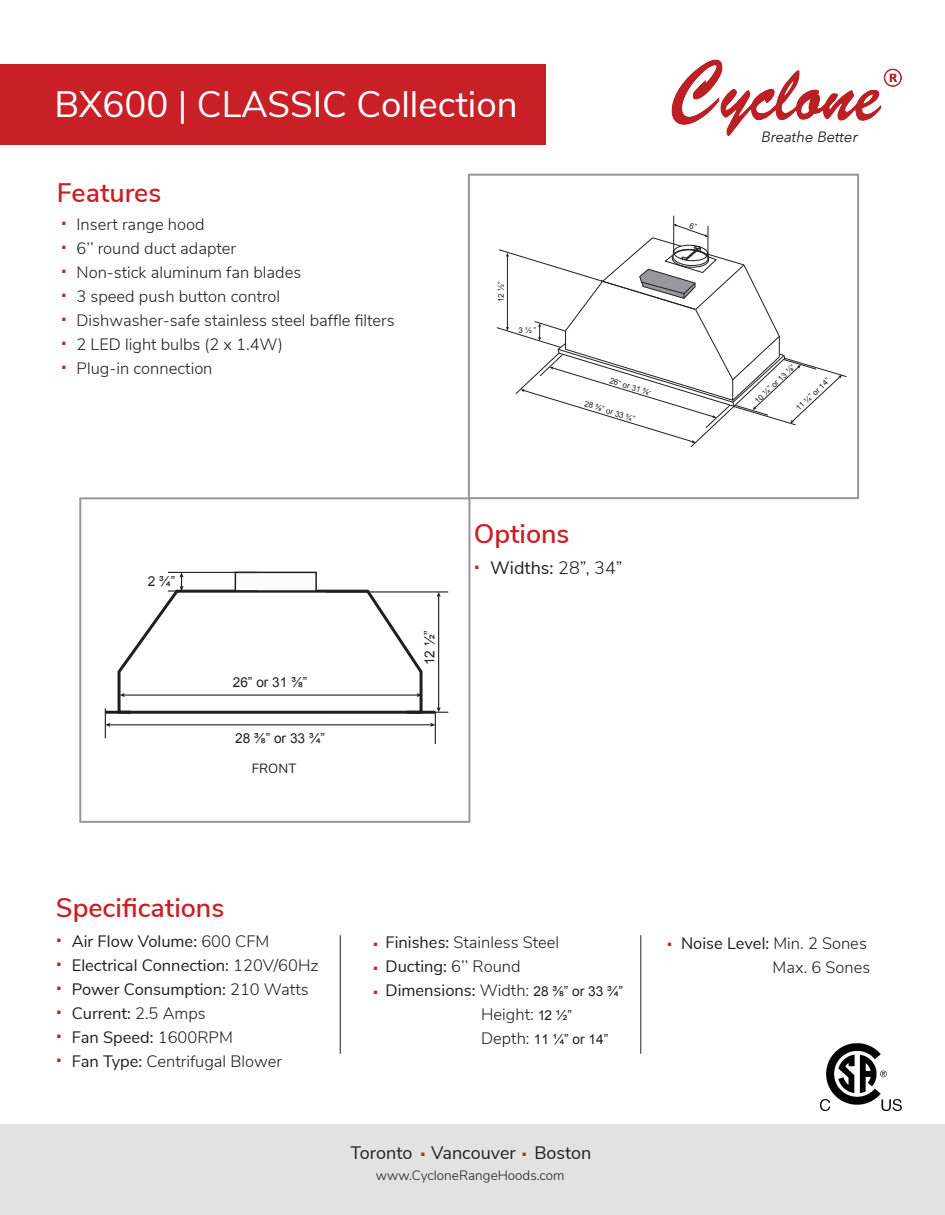
<style>
.page{position:relative;width:945px;height:1215px;background:#fff}
.page>*{position:absolute;margin:0;border:0;box-sizing:border-box;transform-origin:0 0}
.t1{font:36.75px "Nunito Sans";color:#fff}
.t2{font:600 26.85px/24px "Nunito Sans";color:#c82026;text-align:justify}
.t3{font:18px "Nunito Sans";color:#231f20}
.t4{font:300 16.5px/24px "Nunito Sans";color:#231f20}
.t5{font:16.5px/24px "Nunito Sans";color:#231f20}
.t6{font:italic 15px "Avenir Next";color:#231f20}
.t7{font:13.65px "Arial";color:#231f20}
.t8{font:300 13.5px "Nunito Sans";color:#231f20}
.t9{font:13.35px "Nunito Sans";color:#211e1e}
.t10{font:7.95px "Arial";color:#231f20}
.s1{color:#201d1e}
.s2{font-size:6.3px}
.s3{color:#211e1e}
.s4{font-weight:300}
.s5{font-weight:400}
.s6{font-family:"Arial";font-size:13.65px}
.s7{font-family:"Arial";font-size:13.65px;color:#211e1e}
.s8{font-family:"Arial";font-weight:400;font-size:13.65px}
.s9{font-family:"Nunito Sans";font-weight:300;font-size:16.5px}
</style>
<div class="page">
<div style="left:0;top:1125px;width:945px;height:90px;background:#e2e2e0"></div>
<div style="left:0;top:64px;width:546px;height:81px;background:#c82026"></div>
<div style="left:79px;top:497px;width:391px;height:326px;border:2px solid #999697"></div>
<div style="left:468px;top:174px;width:391px;height:325px;border:2px solid #999697"></div>
<hr style="left:340px;top:935px;width:1px;height:119px;background:#231f20">
<hr style="left:641px;top:935px;width:1px;height:119px;background:#231f20">
<hr style="left:673px;top:216px;width:1px;height:37px;background:#231f20">
<hr style="left:105px;top:711px;width:26px;height:3px;background:#211e1e">
<hr style="left:407px;top:711px;width:28px;height:3px;background:#211e1e">
<hr style="left:326px;top:591px;width:122px;height:2px;background:#231f20">
<hr style="left:329px;top:712px;width:119px;height:1px;background:#231f20">
<hr style="left:438px;top:595px;width:1px;height:114px;background:#231f20">
<svg style="left:437px;top:592px;width:4px;height:5px"></svg>
<svg style="left:437px;top:707px;width:4px;height:5px"></svg>
<hr style="left:105px;top:708px;width:1px;height:30px;background:#231f20">
<svg style="left:116px;top:572px;width:308px;height:142px"></svg>
<hr style="left:435px;top:712px;width:1px;height:32px;background:#231f20">
<hr style="left:109px;top:724px;width:323px;height:1px;background:#231f20">
<svg style="left:430px;top:723px;width:5px;height:4px"></svg>
<svg style="left:105px;top:723px;width:5px;height:4px"></svg>
<img style="left:671px;top:59px;width:230px;height:77px">
<img style="left:821px;top:1044px;width:81px;height:67px">
<svg style="left:496px;top:222px;width:351px;height:226px"></svg>
<h1 class="t1" style="left:54px;top:77px;width:465px">BX600 | CLASSIC Collection</h1>
<h2 class="t2" style="left:57px;top:179px;width:106px">Features</h2>
<p class="t4" style="left:77px;top:211px;width:320px">Insert range hood<br>6’’ round duct adapter<br>Non-stick aluminum fan blades<br>3 speed push button control<br>Dishwasher-safe stainless steel baffle filters<br>2 LED light bulbs (2 x 1.4W)<br>Plug-in connection</p>
<h2 class="t2" style="left:61px;top:202px;width:8px">. . . . . . .</h2>
<p class="t10" style="left:496px;top:302px;width:22px;rotate:-90deg">12 ½”</p>
<p class="t10" style="left:518px;top:325px;width:20px">3 ½ ”</p>
<p class="t10" style="left:611px;top:375px;width:44px;rotate:17deg">26” or 31 <span class="s1">⅜</span><span class="s2">”</span></p>
<p class="t10" style="left:586px;top:399px;width:54px;rotate:17deg">28 ⅜” or 33 <span class="s1">¾”</span></p>
<p class="t7" style="left:148px;top:572px;width:29px">2 ¾”</p>
<p class="t7" style="left:233px;top:674px;width:76px">26” or 31 <span class="s1">⅜</span>”</p>
<p class="t7" style="left:235px;top:730px;width:91px">28 ⅜” or 33 <span class="s3">¾”</span></p>
<p class="t9" style="left:252px;top:759px;width:46px">FRONT</p>
<p class="t7" style="left:421px;top:665px;width:36px;rotate:-90deg">12 ½”</p>
<h2 class="t2" style="left:474px;top:520px;width:97px">Options</h2>
<p class="t3" style="left:490px;top:554px;width:134px">Widths: <span class="s4">28”, 34”</span></p>
<h2 class="t2" style="left:474px;top:546px;width:8px">.</h2>
<p class="t6" style="left:761px;top:124px;width:98px">Breathe Better</p>
<p class="t10" style="left:752px;top:398px;width:54px;rotate:-43deg">10 ¼” or 13 ⅛”</p>
<p class="t10" style="left:794px;top:406px;width:45px;rotate:-43deg">11 <span class="s1">¼</span>” or 14”</p>
<h2 class="t2" style="left:56px;top:894px;width:170px">Specifications</h2>
<p class="t5" style="left:72px;top:928px;width:248px">Air Flow Volume: <span class="s4">600 CFM<br></span>Electrical Connection: <span class="s4">120V/60Hz<br></span>Power Consumption: <span class="s4">210 Watts<br></span>Current: <span class="s4">2.5 Amps<br></span>Fan Speed: <span class="s4">1600RPM<br></span>Fan Type: <span class="s4">Centrifugal Blower</span></p>
<h2 class="t2" style="left:56px;top:919px;width:8px">. . . . . .</h2>
<p class="t4" style="left:385px;top:929px;width:175px"><span class="s5">Finishes:</span> Stainless Steel</p>
<h2 class="t2" style="left:373px;top:923px;width:8px">. . .</h2>
<p class="t4" style="left:681px;top:930px;width:191px;text-align:right"><span class="s5">Noise Level:</span> Min. 2 Sones<br>Max. 6 Sones</p>
<h2 class="t2" style="left:666px;top:923px;width:8px">.</h2>
<p class="t5" style="left:385px;top:953px;width:137px">Ducting: <span class="s4">6’’ Round</span></p>
<p class="t5" style="left:385px;top:977px;width:239px">Dimensions: <span class="s4">Width:</span> <span class="s6">28 ⅜” or 33</span> <span class="s7">¾”</span></p>
<p class="t4" style="left:481px;top:1001px;width:92px">Height: <span class="s8">12 ½”</span></p>
<p class="t7" style="left:481px;top:1030px;width:129px"><span class="s9">Depth:</span> 11 <span class="s1">¼</span>” or 14”</p>
<p class="t3" style="left:351px;top:1139px;width:242px">Toronto Vancouver Boston</p>
<p class="t8" style="left:376px;top:1165px;width:190px">www.CycloneRangeHoods.com</p>
<h2 class="t2" style="left:420px;top:1133px;width:8px">.</h2>
<h2 class="t2" style="left:521px;top:1133px;width:8px">.</h2>
</div>
